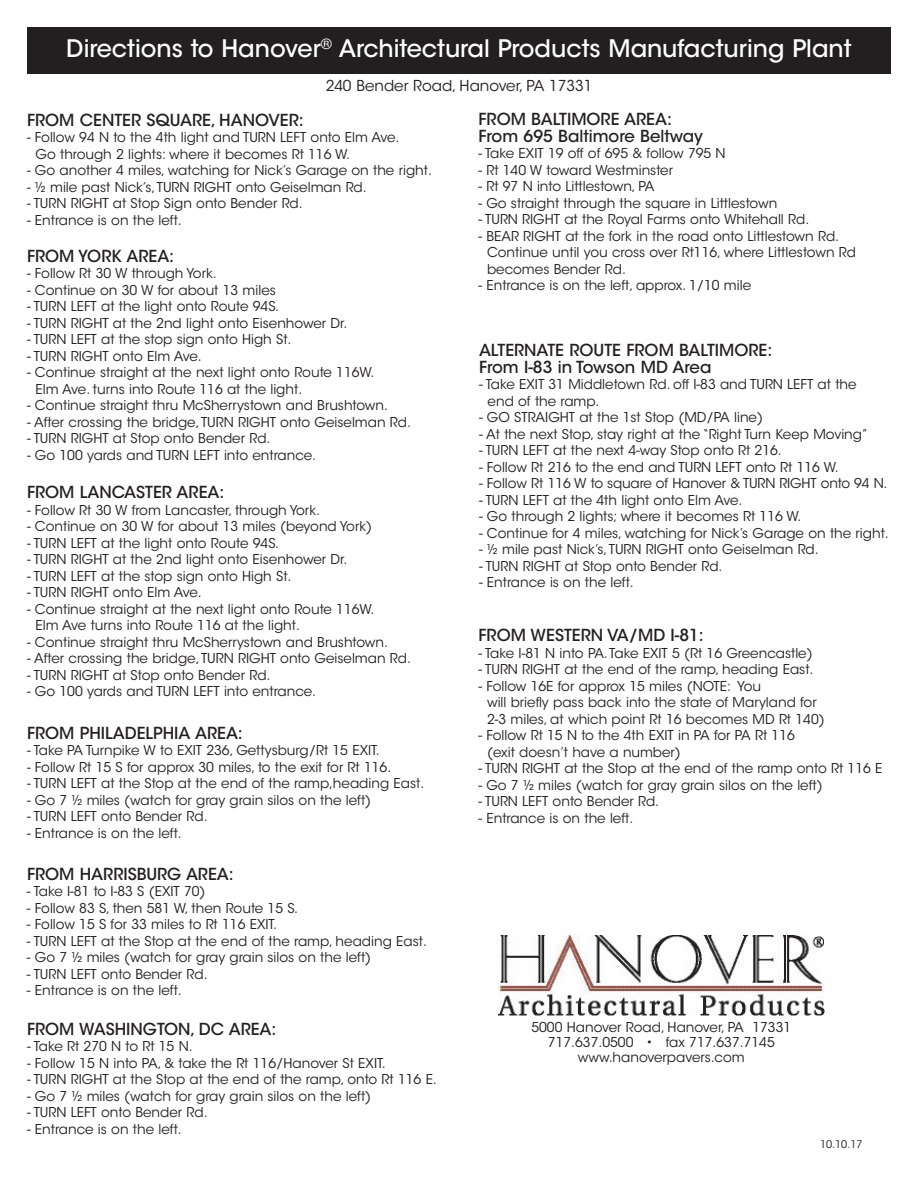
<style>
.page{position:relative;width:918px;height:1188px;background:#fff}
.page>*{position:absolute;margin:0;border:0;box-sizing:border-box;transform-origin:0 0}
.t1{font:500 24px "ITC Avant Garde Std";color:#fff}
.t2{font:500 16.5px/16.5px "ITC Avant Garde Std";color:#231f20}
.t3{font:15px "ITC Avant Garde Std";color:#231f20}
.t4{font:13.5px/16.5px "ITC Avant Garde Std";color:#231f20}
.t5{font:10.5px "ITC Avant Garde Std";color:#231f20}
</style>
<div class="page">
<div style="left:27px;top:27px;width:864px;height:47px;background:#231f20"></div>
<img style="left:499px;top:936px;width:326px;height:80px">
<h1 class="t1" style="left:66px;top:34px;width:787px">Directions to Hanover<sup>®</sup> Architectural Products Manufacturing Plant</h1>
<p class="t3" style="left:326px;top:77px;width:268px">240 Bender Road, Hanover, PA 17331</p>
<p class="t2" style="left:27px;top:111px;width:278px">FROM CENTER SQUARE, HANOVER:</p>
<p class="t4" style="left:36px;top:129px;width:365px;text-indent:-9px">- Follow 94 N to the 4th light and TURN LEFT onto Elm Ave.<br>Go through 2 lights: where it becomes Rt 116 W.</p>
<p class="t4" style="left:27px;top:162px;width:406px">- Go another 4 miles, watching for Nick’s Garage on the right.</p>
<p class="t4" style="left:27px;top:179px;width:341px">- ½ mile past Nick’s, TURN RIGHT onto Geiselman Rd.</p>
<p class="t4" style="left:27px;top:195px;width:277px">- TURN RIGHT at Stop Sign onto Bender Rd.</p>
<p class="t4" style="left:27px;top:212px;width:156px">- Entrance is on the left.</p>
<p class="t2" style="left:27px;top:248px;width:149px">FROM YORK AREA:</p>
<p class="t4" style="left:27px;top:265px;width:191px">- Follow Rt 30 W through York.</p>
<p class="t4" style="left:27px;top:282px;width:250px">- Continue on 30 W for about 13 miles</p>
<p class="t4" style="left:27px;top:298px;width:254px">- TURN LEFT at the light onto Route 94S.</p>
<p class="t4" style="left:27px;top:315px;width:322px">- TURN RIGHT at the 2nd light onto Eisenhower Dr.</p>
<p class="t4" style="left:27px;top:331px;width:266px">- TURN LEFT at the stop sign onto High St.</p>
<p class="t4" style="left:27px;top:348px;width:176px">- TURN RIGHT onto Elm Ave.</p>
<p class="t4" style="left:36px;top:364px;width:340px;text-indent:-9px">- Continue straight at the next light onto Route 116W.<br>Elm Ave. turns into Route 116 at the light.</p>
<p class="t4" style="left:27px;top:397px;width:363px">- Continue straight thru McSherrystown and Brushtown.</p>
<p class="t4" style="left:27px;top:414px;width:386px">- After crossing the bridge, TURN RIGHT onto Geiselman Rd.</p>
<p class="t4" style="left:27px;top:430px;width:245px">- TURN RIGHT at Stop onto Bender Rd.</p>
<p class="t4" style="left:27px;top:447px;width:291px">- Go 100 yards and TURN LEFT into entrance.</p>
<p class="t2" style="left:27px;top:484px;width:199px">FROM LANCASTER AREA:</p>
<p class="t4" style="left:27px;top:502px;width:295px">- Follow Rt 30 W from Lancaster, through York.</p>
<p class="t4" style="left:27px;top:518px;width:347px">- Continue on 30 W for about 13 miles (beyond York)</p>
<p class="t4" style="left:27px;top:535px;width:254px">- TURN LEFT at the light onto Route 94S.</p>
<p class="t4" style="left:27px;top:551px;width:322px">- TURN RIGHT at the 2nd light onto Eisenhower Dr.</p>
<p class="t4" style="left:27px;top:568px;width:266px">- TURN LEFT at the stop sign onto High St.</p>
<p class="t4" style="left:27px;top:584px;width:176px">- TURN RIGHT onto Elm Ave.</p>
<p class="t4" style="left:36px;top:601px;width:340px;text-indent:-9px">- Continue straight at the next light onto Route 116W.<br>Elm Ave turns into Route 116 at the light.</p>
<p class="t4" style="left:27px;top:634px;width:363px">- Continue straight thru McSherrystown and Brushtown.</p>
<p class="t4" style="left:27px;top:650px;width:386px">- After crossing the bridge, TURN RIGHT onto Geiselman Rd.</p>
<p class="t4" style="left:27px;top:667px;width:245px">- TURN RIGHT at Stop onto Bender Rd.</p>
<p class="t4" style="left:27px;top:683px;width:291px">- Go 100 yards and TURN LEFT into entrance.</p>
<p class="t2" style="left:27px;top:724px;width:217px">FROM PHILADELPHIA AREA:</p>
<p class="t4" style="left:27px;top:742px;width:354px">- Take PA Turnpike W to EXIT 236, Gettysburg/Rt 15 EXIT.</p>
<p class="t4" style="left:27px;top:759px;width:366px">- Follow Rt 15 S for approx 30 miles, to the exit for Rt 116.</p>
<p class="t4" style="left:27px;top:775px;width:399px">- TURN LEFT at the Stop at the end of the ramp,heading East.</p>
<p class="t4" style="left:27px;top:792px;width:346px">- Go 7 ½ miles (watch for gray grain silos on the left)</p>
<p class="t4" style="left:27px;top:808px;width:182px">- TURN LEFT onto Bender Rd.</p>
<p class="t4" style="left:27px;top:825px;width:156px">- Entrance is on the left.</p>
<p class="t2" style="left:27px;top:865px;width:208px">FROM HARRISBURG AREA:</p>
<p class="t4" style="left:27px;top:883px;width:180px">- Take I-81 to I-83 S (EXIT 70)</p>
<p class="t4" style="left:27px;top:900px;width:273px">- Follow 83 S, then 581 W, then Route 15 S.</p>
<p class="t4" style="left:27px;top:916px;width:252px">- Follow 15 S for 33 miles to Rt 116 EXIT.</p>
<p class="t4" style="left:27px;top:933px;width:401px">- TURN LEFT at the Stop at the end of the ramp, heading East.</p>
<p class="t4" style="left:27px;top:949px;width:346px">- Go 7 ½ miles (watch for gray grain silos on the left)</p>
<p class="t4" style="left:27px;top:966px;width:182px">- TURN LEFT onto Bender Rd.</p>
<p class="t4" style="left:27px;top:982px;width:156px">- Entrance is on the left.</p>
<p class="t2" style="left:27px;top:1021px;width:251px">FROM WASHINGTON, DC AREA:</p>
<p class="t4" style="left:27px;top:1039px;width:167px">- Take Rt 270 N to Rt 15 N.</p>
<p class="t4" style="left:27px;top:1055px;width:360px">- Follow 15 N into PA, &amp; take the Rt 116/Hanover St EXIT.</p>
<p class="t4" style="left:27px;top:1072px;width:411px">- TURN RIGHT at the Stop at the end of the ramp, onto Rt 116 E.</p>
<p class="t4" style="left:27px;top:1088px;width:346px">- Go 7 ½ miles (watch for gray grain silos on the left)</p>
<p class="t4" style="left:27px;top:1105px;width:182px">- TURN LEFT onto Bender Rd.</p>
<p class="t4" style="left:27px;top:1121px;width:156px">- Entrance is on the left.</p>
<p class="t2" style="left:478px;top:111px;width:226px">FROM BALTIMORE AREA:<br>From 695 Baltimore Beltway</p>
<p class="t4" style="left:478px;top:145px;width:249px">- Take EXIT 19 off of 695 &amp; follow 795 N</p>
<p class="t4" style="left:478px;top:162px;width:196px">- Rt 140 W toward Westminster</p>
<p class="t4" style="left:478px;top:178px;width:177px">- Rt 97 N into Littlestown, PA</p>
<p class="t4" style="left:478px;top:195px;width:300px">- Go straight through the square in Littlestown</p>
<p class="t4" style="left:478px;top:211px;width:332px">- TURN RIGHT at the Royal Farms onto Whitehall Rd.</p>
<p class="t4" style="left:487px;top:228px;width:371px;text-indent:-9px">- BEAR RIGHT at the fork in the road onto Littlestown Rd.<br>Continue until you cross over Rt116, where Littlestown Rd becomes Bender Rd.</p>
<p class="t4" style="left:478px;top:277px;width:274px">- Entrance is on the left, approx. 1/10 mile</p>
<p class="t2" style="left:479px;top:342px;width:295px">ALTERNATE ROUTE FROM BALTIMORE:<br>From I-83 in Towson MD Area</p>
<p class="t4" style="left:488px;top:377px;width:371px;text-indent:-9px">- Take EXIT 31 Middletown Rd. off I-83 and TURN LEFT at the end of the ramp.</p>
<p class="t4" style="left:479px;top:409px;width:286px">- GO STRAIGHT at the 1st Stop (MD/PA line)</p>
<p class="t4" style="left:479px;top:426px;width:390px">- At the next Stop, stay right at the “Right Turn Keep Moving”</p>
<p class="t4" style="left:479px;top:442px;width:304px">- TURN LEFT at the next 4-way Stop onto Rt 216.</p>
<p class="t4" style="left:479px;top:459px;width:361px">- Follow Rt 216 to the end and TURN LEFT onto Rt 116 W.</p>
<p class="t4" style="left:479px;top:475px;width:410px">- Follow Rt 116 W to square of Hanover &amp; TURN RIGHT onto 94 N.</p>
<p class="t4" style="left:479px;top:492px;width:265px">- TURN LEFT at the 4th light onto Elm Ave.</p>
<p class="t4" style="left:479px;top:508px;width:324px">- Go through 2 lights; where it becomes Rt 116 W.</p>
<p class="t4" style="left:479px;top:525px;width:411px">- Continue for 4 miles, watching for Nick’s Garage on the right.</p>
<p class="t4" style="left:479px;top:542px;width:341px">- ½ mile past Nick’s, TURN RIGHT onto Geiselman Rd.</p>
<p class="t4" style="left:479px;top:558px;width:245px">- TURN RIGHT at Stop onto Bender Rd.</p>
<p class="t4" style="left:479px;top:574px;width:156px">- Entrance is on the left.</p>
<p class="t2" style="left:478px;top:627px;width:227px">FROM WESTERN VA/MD I-81:</p>
<p class="t4" style="left:478px;top:645px;width:336px">- Take I-81 N into PA. Take EXIT 5 (Rt 16 Greencastle)</p>
<p class="t4" style="left:478px;top:662px;width:337px">- TURN RIGHT at the end of the ramp, heading East.</p>
<p class="t4" style="left:487px;top:678px;width:339px;text-indent:-9px">- Follow 16E for approx 15 miles (NOTE: You<br>will briefly pass back into the state of Maryland for<br>2-3 miles, at which point Rt 16 becomes MD Rt 140)</p>
<p class="t4" style="left:487px;top:727px;width:309px;text-indent:-9px">- Follow Rt 15 N to the 4th EXIT in PA for PA Rt 116 (exit doesn’t have a number)</p>
<p class="t4" style="left:478px;top:760px;width:405px">- TURN RIGHT at the Stop at the end of the ramp onto Rt 116 E</p>
<p class="t4" style="left:478px;top:777px;width:346px">- Go 7 ½ miles (watch for gray grain silos on the left)</p>
<p class="t4" style="left:478px;top:793px;width:182px">- TURN LEFT onto Bender Rd.</p>
<p class="t4" style="left:478px;top:810px;width:156px">- Entrance is on the left.</p>
<p class="t4" style="left:531px;top:1020px;width:261px;line-height:15px;text-align:center">5000 Hanover Road, Hanover, PA 17331<br>717.637.0500 • fax 717.637.7145 www.hanoverpavers.com</p>
<p class="t5" style="left:820px;top:1138px;width:44px">10.10.17</p>
</div>
